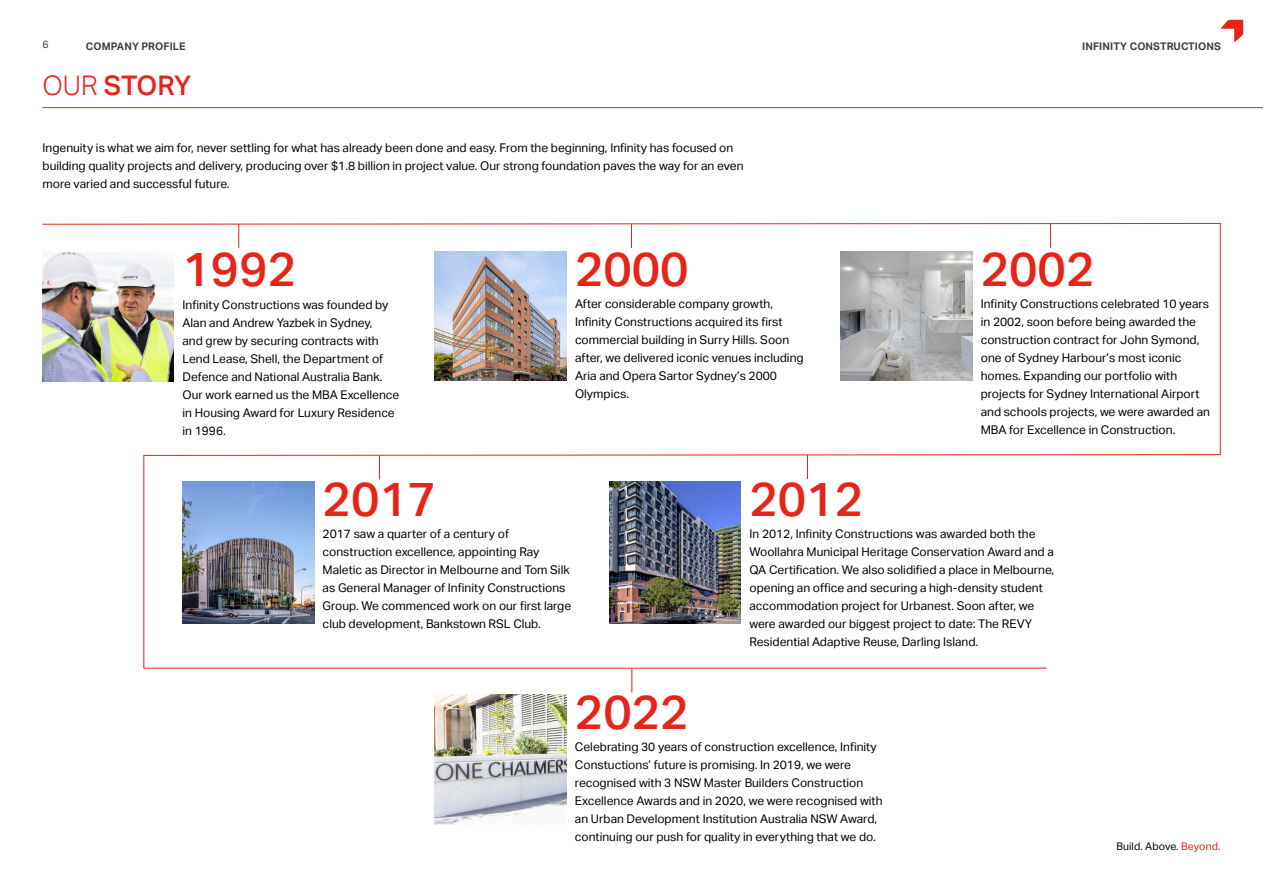
<style>
.page{position:relative;width:1263px;height:893px;background:#fff}
.page>*{position:absolute;margin:0;border:0;box-sizing:border-box;transform-origin:0 0}
.Body_Copy_Main{font:500 48px "Aktiv Grotesk";color:#e72419}
.Title_Red{font:500 27px "Aktiv Grotesk";letter-spacing:-.02em;color:#e72419}
.Body_Copy_Main-2{font:12px/18px "Aktiv Grotesk";color:#000}
.t1{font:700 10.5px "Aktiv Grotesk";letter-spacing:.01em;color:#404041}
.t2{font:10.5px "Aktiv Grotesk";letter-spacing:.01em;color:#000}
.t3{font:10.5px "Aktiv Grotesk";color:#404041}
.s1{font-weight:300}
.s2{color:#e72419}
</style>
<div class="page">
<svg style="left:1220px;top:20px;width:23px;height:23px"></svg>
<img style="left:435px;top:694px;width:131px;height:130px">
<hr style="left:43px;top:107px;width:1220px;height:1px;background:#e72419">
<svg style="left:42px;top:223px;width:1179px;height:446px"></svg>
<svg style="left:238px;top:224px;width:1px;height:24px"></svg>
<svg style="left:631px;top:224px;width:1px;height:24px"></svg>
<svg style="left:379px;top:455px;width:1px;height:24px"></svg>
<svg style="left:807px;top:455px;width:1px;height:24px"></svg>
<svg style="left:631px;top:668px;width:1px;height:24px"></svg>
<svg style="left:1050px;top:224px;width:1px;height:24px"></svg>
<p class="t3" style="left:43px;top:39px;width:8px">6</p>
<p class="t1" style="left:86px;top:40px;width:101px">COMPANY PROFILE</p>
<p class="Title_Red" style="left:43px;top:69px;width:150px"><span class="s1">OUR</span> STORY</p>
<p class="Body_Copy_Main-2" style="left:43px;top:139px;width:702px">Ingenuity is what we aim for, never settling for what has already been done and easy. From the beginning, Infinity has focused on building quality projects and delivery, producing over $1.8 billion in project value. Our strong foundation paves the way for an even more varied and successful future.</p>
<p class="Body_Copy_Main" style="left:183px;top:242px;width:115px">1992</p>
<p class="Body_Copy_Main-2" style="left:183px;top:295px;width:218px">Infinity Constructions was founded by Alan and Andrew Yazbek in Sydney,<br>and grew by securing contracts with Lend Lease, Shell, the Department of Defence and National Australia Bank.<br>Our work earned us the MBA Excellence in Housing Award for Luxury Residence in 1996.</p>
<p class="Body_Copy_Main" style="left:575px;top:241px;width:115px">2000</p>
<p class="Body_Copy_Main-2" style="left:575px;top:295px;width:199px">After considerable company growth,</p>
<p class="Body_Copy_Main-2" style="left:575px;top:313px;width:230px">Infinity Constructions acquired its first commercial building in Surry Hills. Soon after, we delivered iconic venues including Aria and Opera Sartor Sydney’s 2000<br>Olympics.</p>
<p class="t1" style="left:1082px;top:40px;width:140px">INFINITY CONSTRUCTIONS</p>
<p class="Body_Copy_Main" style="left:981px;top:241px;width:115px">2002</p>
<p class="Body_Copy_Main-2" style="left:981px;top:295px;width:231px">Infinity Constructions celebrated 10 years in 2002, soon before being awarded the construction contract for John Symond, one of Sydney Harbour’s most iconic homes. Expanding our portfolio with projects for Sydney International Airport and schools projects, we were awarded an MBA for Excellence in Construction.</p>
<p class="Body_Copy_Main" style="left:323px;top:471px;width:115px">2017</p>
<p class="Body_Copy_Main-2" style="left:323px;top:525px;width:250px">2017 saw a quarter of a century of construction excellence, appointing Ray Maletic as Director in Melbourne and Tom Silk as General Manager of Infinity Constructions Group. We commenced work on our first large club development, Bankstown RSL Club.</p>
<p class="Body_Copy_Main" style="left:749px;top:471px;width:115px">2012</p>
<p class="Body_Copy_Main-2" style="left:749px;top:525px;width:306px">In 2012, Infinity Constructions was awarded both the Woollahra Municipal Heritage Conservation Award and a QA Certification. We also solidified a place in Melbourne, opening an office and securing a high-density student accommodation project for Urbanest. Soon after, we were awarded our biggest project to date: The REVY Residential Adaptive Reuse, Darling Island.</p>
<p class="Body_Copy_Main" style="left:575px;top:684px;width:115px">2022</p>
<p class="Body_Copy_Main-2" style="left:575px;top:738px;width:309px">Celebrating 30 years of construction excellence, Infinity Constuctions’ future is promising. In 2019, we were recognised with 3 NSW Master Builders Construction Excellence Awards and in 2020, we were recognised with an Urban Development Institution Australia NSW Award, continuing our push for quality in everything that we do.</p>
<p class="t2" style="left:1116px;top:840px;width:106px">Build. Above. <span class="s2">Beyond.</span></p>
</div>
